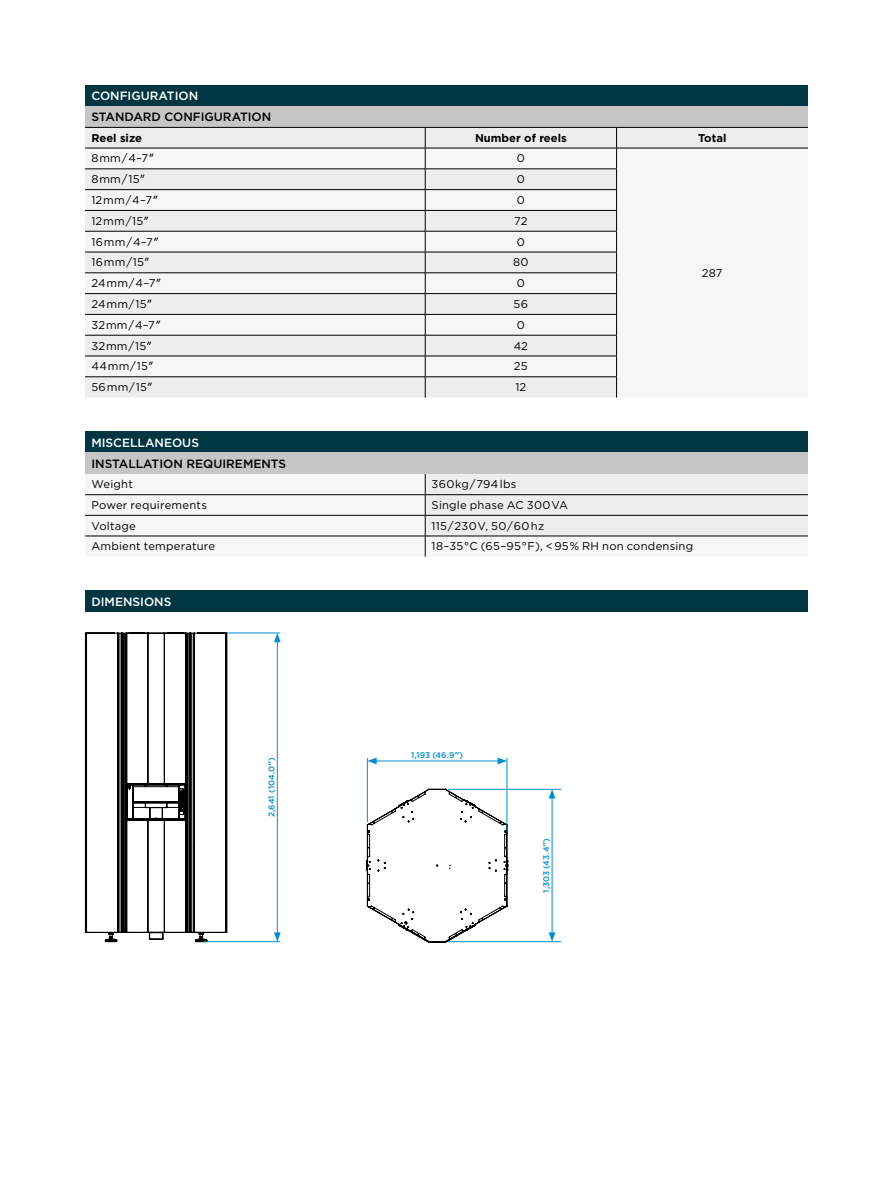
<style>
.page{position:relative;width:893px;height:1191px;background:#fff}
.page>*{position:absolute;margin:0;border:0;box-sizing:border-box;transform-origin:0 0}
.t1{font:500 12px "Gotham";color:#000}
.t2{font:500 12px "Gotham";color:#fff}
.t3{font:11.25px "Gotham";letter-spacing:.02em;color:#000}
.t4{font:700 11.25px "Gotham";color:#000}
.t5{font:500 8.25px "Gotham";letter-spacing:.005em;color:#008ecc}
.s1{font-family:"Helvetica Neue"}
.s2{font-family:"Helvetica Neue";font-weight:700}
</style>
<div class="page">
<div style="left:85px;top:85px;width:723px;height:21px;background:#003542"></div>
<div style="left:85px;top:106px;width:723px;height:21px;background:#c6c6c6"></div>
<div style="left:85px;top:128px;width:723px;height:20px;background:#ededed"></div>
<svg style="left:85px;top:149px;width:533px;height:248px;fill:#ededed"></svg>
<hr style="left:85px;top:148px;width:340px;height:1px;background:#000">
<hr style="left:425px;top:148px;width:192px;height:1px;background:#000">
<hr style="left:617px;top:148px;width:191px;height:1px;background:#000">
<hr style="left:85px;top:169px;width:340px;height:1px;background:#000">
<hr style="left:425px;top:169px;width:192px;height:1px;background:#000">
<hr style="left:85px;top:189px;width:340px;height:1px;background:#000">
<hr style="left:425px;top:189px;width:192px;height:1px;background:#000">
<hr style="left:85px;top:210px;width:340px;height:1px;background:#000">
<hr style="left:425px;top:210px;width:192px;height:1px;background:#000">
<hr style="left:85px;top:231px;width:340px;height:1px;background:#000">
<hr style="left:425px;top:231px;width:192px;height:1px;background:#000">
<hr style="left:85px;top:252px;width:340px;height:1px;background:#000">
<hr style="left:425px;top:252px;width:192px;height:1px;background:#000">
<hr style="left:85px;top:272px;width:340px;height:1px;background:#000">
<hr style="left:425px;top:272px;width:192px;height:1px;background:#000">
<hr style="left:85px;top:293px;width:340px;height:1px;background:#000">
<hr style="left:425px;top:293px;width:192px;height:1px;background:#000">
<hr style="left:85px;top:314px;width:340px;height:1px;background:#000">
<hr style="left:425px;top:314px;width:192px;height:1px;background:#000">
<hr style="left:85px;top:335px;width:340px;height:1px;background:#000">
<hr style="left:425px;top:335px;width:192px;height:1px;background:#000">
<hr style="left:85px;top:356px;width:340px;height:1px;background:#000">
<hr style="left:425px;top:356px;width:192px;height:1px;background:#000">
<hr style="left:85px;top:376px;width:340px;height:1px;background:#000">
<hr style="left:425px;top:376px;width:192px;height:1px;background:#000">
<svg style="left:425px;top:128px;width:1px;height:269px"></svg>
<svg style="left:616px;top:128px;width:1px;height:269px"></svg>
<hr style="left:85px;top:127px;width:340px;height:1px;background:#000">
<hr style="left:425px;top:127px;width:192px;height:1px;background:#000">
<hr style="left:617px;top:127px;width:191px;height:1px;background:#000">
<div style="left:85px;top:432px;width:723px;height:21px;background:#003542"></div>
<div style="left:85px;top:453px;width:723px;height:21px;background:#c6c6c6"></div>
<div style="left:85px;top:474px;width:340px;height:82px;background:#f6f6f6"></div>
<svg style="left:425px;top:474px;width:383px;height:82px"></svg>
<hr style="left:85px;top:494px;width:340px;height:1px;background:#000">
<hr style="left:425px;top:494px;width:383px;height:1px;background:#000">
<hr style="left:85px;top:515px;width:340px;height:1px;background:#000">
<hr style="left:425px;top:515px;width:383px;height:1px;background:#000">
<hr style="left:85px;top:536px;width:340px;height:1px;background:#000">
<hr style="left:425px;top:536px;width:383px;height:1px;background:#000">
<div style="left:85px;top:591px;width:723px;height:21px;background:#003542"></div>
<svg style="left:85px;top:632px;width:143px;height:310px"></svg>
<hr style="left:226px;top:632px;width:54px;height:1px;background:#008ecc">
<hr style="left:204px;top:941px;width:76px;height:1px;background:#008ecc">
<hr style="left:277px;top:640px;width:1px;height:294px;background:#008ecc">
<svg style="left:274px;top:932px;width:7px;height:9px"></svg>
<svg style="left:274px;top:633px;width:7px;height:9px"></svg>
<svg style="left:365px;top:788px;width:144px;height:155px"></svg>
<hr style="left:367px;top:758px;width:1px;height:64px;background:#008ecc">
<hr style="left:507px;top:758px;width:1px;height:72px;background:#008ecc">
<hr style="left:448px;top:789px;width:113px;height:1px;background:#008ecc">
<hr style="left:448px;top:941px;width:113px;height:1px;background:#008ecc">
<hr style="left:374px;top:760px;width:126px;height:1px;background:#008ecc">
<svg style="left:498px;top:757px;width:9px;height:7px"></svg>
<svg style="left:367px;top:757px;width:10px;height:7px"></svg>
<hr style="left:552px;top:796px;width:1px;height:138px;background:#008ecc">
<svg style="left:549px;top:789px;width:6px;height:9px"></svg>
<svg style="left:549px;top:932px;width:6px;height:9px"></svg>
<p class="t2" style="left:91px;top:88px;width:108px">CONFIGURATION</p>
<p class="t1" style="left:91px;top:109px;width:181px">STANDARD CONFIGURATION</p>
<p class="t4" style="left:91px;top:130px;width:52px">Reel size</p>
<p class="t4" style="left:475px;top:130px;width:93px">Number of reels</p>
<p class="t4" style="left:698px;top:130px;width:30px">Total</p>
<p class="t3" style="left:91px;top:151px;width:64px">8 mm / 4–7<span class="s1">″</span></p>
<p class="t3" style="left:517px;top:151px;width:10px">0</p>
<p class="t3" style="left:91px;top:172px;width:55px">8 mm / 15<span class="s1">″</span></p>
<p class="t3" style="left:517px;top:172px;width:10px">0</p>
<p class="t3" style="left:91px;top:193px;width:68px">12 mm / 4–7<span class="s1">″</span></p>
<p class="t3" style="left:517px;top:193px;width:10px">0</p>
<p class="t3" style="left:91px;top:214px;width:59px">12 mm / 15<span class="s1">″</span></p>
<p class="t3" style="left:514px;top:214px;width:15px">72</p>
<p class="t3" style="left:91px;top:234px;width:69px">16 mm / 4–7<span class="s1">″</span></p>
<p class="t3" style="left:517px;top:234px;width:10px">0</p>
<p class="t3" style="left:91px;top:255px;width:60px">16 mm / 15<span class="s1">″</span></p>
<p class="t3" style="left:513px;top:255px;width:17px">80</p>
<p class="t3" style="left:91px;top:276px;width:72px">24 mm / 4–7<span class="s1">″</span></p>
<p class="t3" style="left:517px;top:276px;width:10px">0</p>
<p class="t3" style="left:91px;top:297px;width:62px">24 mm / 15<span class="s1">″</span></p>
<p class="t3" style="left:514px;top:297px;width:16px">56</p>
<p class="t3" style="left:91px;top:318px;width:71px">32 mm / 4–7<span class="s1">″</span></p>
<p class="t3" style="left:517px;top:317px;width:10px">0</p>
<p class="t3" style="left:91px;top:338px;width:62px">32 mm / 15<span class="s1">″</span></p>
<p class="t3" style="left:514px;top:338px;width:16px">42</p>
<p class="t3" style="left:91px;top:359px;width:64px">44 mm / 15<span class="s1">″</span></p>
<p class="t3" style="left:514px;top:359px;width:15px">25</p>
<p class="t3" style="left:91px;top:380px;width:63px">56 mm / 15<span class="s1">″</span></p>
<p class="t3" style="left:515px;top:380px;width:12px">12</p>
<p class="t3" style="left:702px;top:265px;width:22px">287</p>
<p class="t2" style="left:91px;top:434px;width:109px">MISCELLANEOUS</p>
<p class="t1" style="left:91px;top:455px;width:196px">INSTALLATION REQUIREMENTS</p>
<p class="t3" style="left:91px;top:477px;width:43px">Weight</p>
<p class="t3" style="left:432px;top:477px;width:86px">360 kg / 794 lbs</p>
<p class="t3" style="left:91px;top:498px;width:117px">Power requirements</p>
<p class="t3" style="left:432px;top:498px;width:138px">Single phase AC 300 VA</p>
<p class="t3" style="left:91px;top:518px;width:46px">Voltage</p>
<p class="t3" style="left:432px;top:518px;width:114px">115 / 230 V, 50 / 60 hz</p>
<p class="t3" style="left:91px;top:539px;width:125px">Ambient temperature</p>
<p class="t3" style="left:432px;top:539px;width:263px">18–35 °C (65–95 °F), &lt; 95 % RH non condensing</p>
<p class="t2" style="left:91px;top:593px;width:81px">DIMENSIONS</p>
<p class="t5" style="left:266px;top:817px;width:61px;rotate:-90deg">2,641 (104.0<span class="s2">″</span>)</p>
<p class="t5" style="left:411px;top:749px;width:54px">1,193 (46.9<span class="s2">″</span>)</p>
<p class="t5" style="left:541px;top:892px;width:56px;rotate:-90deg">1,303 (43.4<span class="s2">″</span>)</p>
</div>
